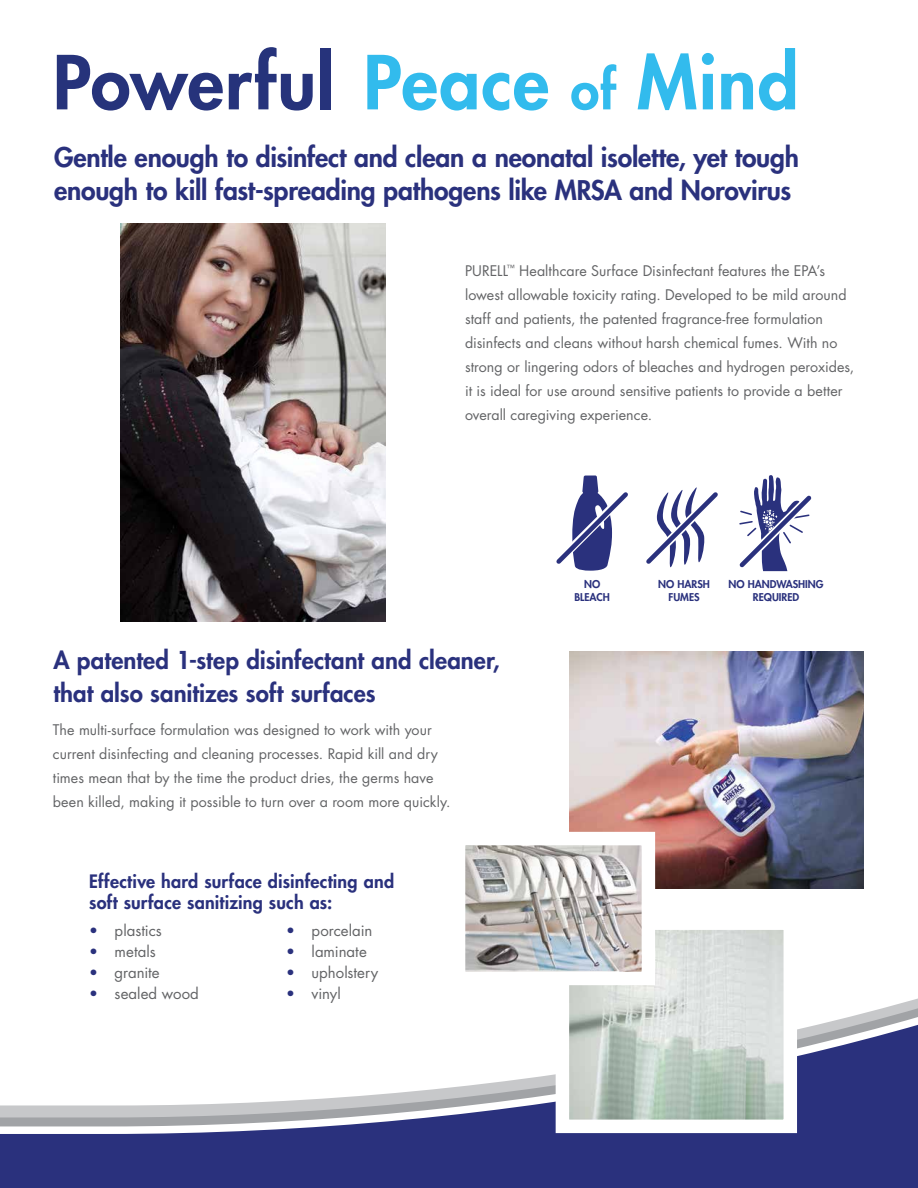
<style>
.page{position:relative;width:918px;height:1188px;background:#fff}
.page>*{position:absolute;margin:0;border:0;box-sizing:border-box;transform-origin:0 0}
.t1{font:800 72.3px "Futura Std";letter-spacing:.015em;color:#32bbed}
.t2{font:800 26.4px/33px "Futura Std";letter-spacing:-.01em;color:#2a317d}
.t3{font:800 24px/33px "Futura Std";color:#2a317d}
.t4{font:800 18px/21px "Futura Std";letter-spacing:.015em;color:#2a317d}
.t5{font:15px "Futura Std";color:#636466}
.t6{font:14.25px/24px "Futura Std";letter-spacing:.005em;color:#636466}
.t7{font:800 10.5px/12.6px "Futura Std";color:#2a317d;text-align:center}
.s1{color:#26337b}
.s2{font-size:52.5px}
.s3{color:#2a317d}
</style>
<div class="page">
<svg style="left:0;top:651px;width:918px;height:537px"></svg>
<img style="left:571px;top:931px;width:211px;height:187px">
<div style="left:556px;top:916px;width:241px;height:217px;border:14px solid #fff"></div>
<svg style="left:556px;top:475px;width:256px;height:97px"></svg>
<img style="left:570px;top:651px;width:294px;height:237px">
<svg style="left:445px;top:825px;width:217px;height:167px"></svg>
<img style="left:120px;top:223px;width:266px;height:399px">
<h1 class="t1" style="left:53px;top:37px;width:747px"><span class="s1">Powerful</span> Peace <span class="s2">of</span> Mind</h1>
<h2 class="t2" style="left:54px;top:140px;width:747px">Gentle enough to disinfect and clean a neonatal isolette, yet tough enough to kill fast-spreading pathogens like MRSA and Norovirus</h2>
<p class="t6" style="left:465px;top:259px;width:391px">PURELL<sup>™</sup> Healthcare Surface Disinfectant features the EPA’s lowest allowable toxicity rating. Developed to be mild around staff and patients, the patented fragrance-free formulation disinfects and cleans without harsh chemical fumes. With no strong or lingering odors of bleaches and hydrogen peroxides, it is ideal for use around sensitive patients to provide a better overall caregiving experience.</p>
<h3 class="t3" style="left:53px;top:644px;width:448px">A patented 1-step disinfectant and cleaner, that also sanitizes soft surfaces</h3>
<p class="t6" style="left:53px;top:718px;width:399px">The multi-surface formulation was designed to work with your current disinfecting and cleaning processes. Rapid kill and dry times mean that by the time the product dries, the germs have been killed, making it possible to turn over a room more quickly.</p>
<p class="t4" style="left:89px;top:870px;width:307px">Effective hard surface disinfecting and soft surface sanitizing such as:</p>
<p class="t5" style="left:89px;top:921px;width:74px"><span class="s3">•</span> plastics</p>
<p class="t5" style="left:89px;top:942px;width:68px"><span class="s3">•</span> metals</p>
<p class="t5" style="left:89px;top:963px;width:72px"><span class="s3">•</span> granite</p>
<p class="t5" style="left:89px;top:984px;width:111px"><span class="s3">•</span> sealed wood</p>
<p class="t5" style="left:286px;top:921px;width:88px"><span class="s3">•</span> porcelain</p>
<p class="t5" style="left:286px;top:942px;width:82px"><span class="s3">•</span> laminate</p>
<p class="t5" style="left:286px;top:963px;width:94px"><span class="s3">•</span> upholstery</p>
<p class="t5" style="left:286px;top:984px;width:56px"><span class="s3">•</span> vinyl</p>
<p class="t7" style="left:574px;top:578px;width:37px">NO<br>BLEACH</p>
<p class="t7" style="left:658px;top:578px;width:53px">NO HARSH<br>FUMES</p>
<p class="t7" style="left:729px;top:578px;width:97px">NO HANDWASHING<br>REQUIRED</p>
</div>
